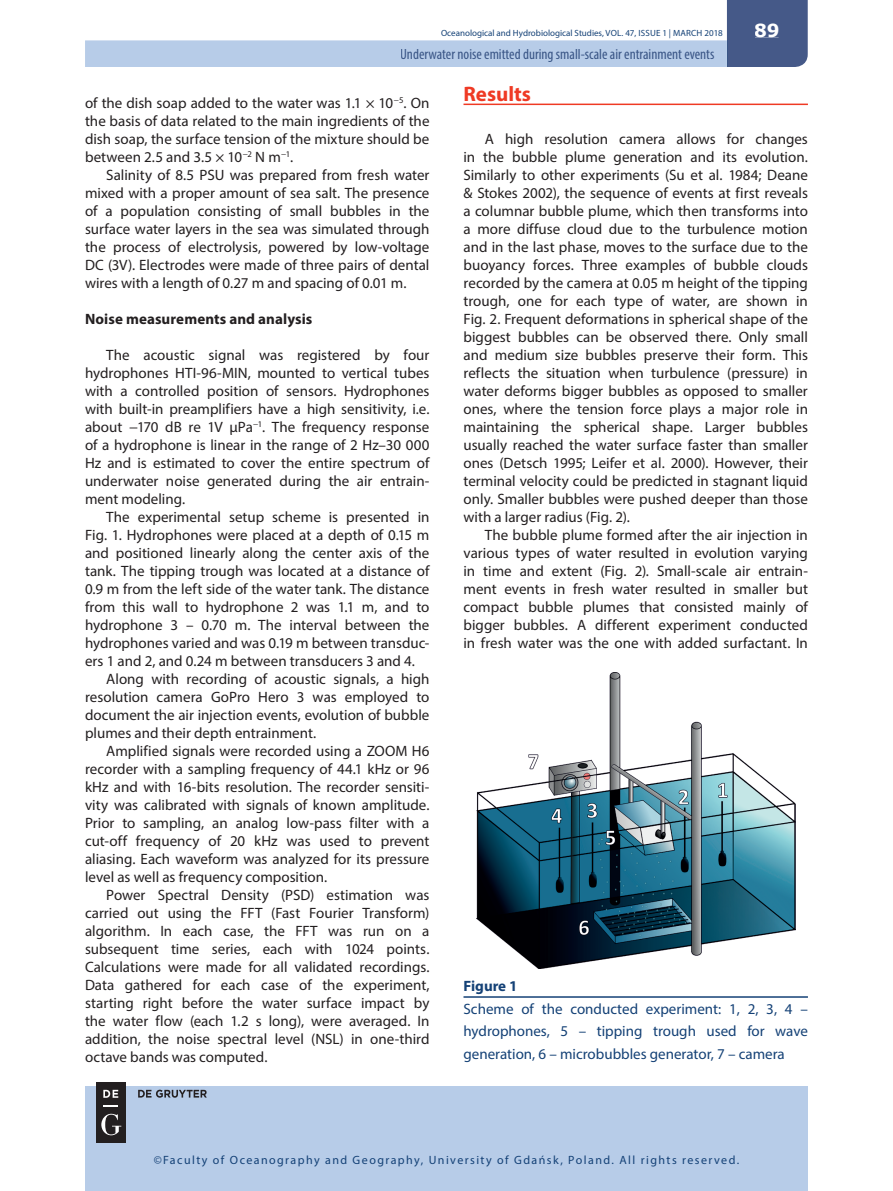
<style>
.page{position:relative;width:893px;height:1191px;background:#fff}
.page>*{position:absolute;margin:0;border:0;box-sizing:border-box;transform-origin:0 0}
.t1{font:700 21px "Myriad Pro";color:#ef3a24}
.t2{font:700 18px "Verdana";color:#fff}
.t3{font:15px/18px "Myriad Pro";color:#231f20;text-align:justify}
.t4{font:15px/22.5px "Myriad Pro";color:#144176;text-align:justify}
.t5{font:condensed 15px "Myriad Pro";color:#395586}
.t6{font:700 15px "Myriad Pro";letter-spacing:.005em;color:#231f20}
.t7{font:700 15px "Myriad Pro";color:#144176}
.t8{font:12px "Myriad Pro";letter-spacing:.12em;color:#144176}
.t9{font:9px "Myriad Pro";color:#144176}
</style>
<div class="page">
<div style="left:85px;top:1086px;width:723px;height:105px;background:#b7cce8"></div>
<svg style="left:85px;top:0;width:723px;height:67px"></svg>
<div style="left:755px;top:24px;width:24px;height:13px;background:#455988"></div>
<div style="left:401px;top:49px;width:313px;height:13px;background:#b7cce8"></div>
<div style="left:96px;top:1081px;width:30px;height:61px;background:#231f20"></div>
<svg style="left:103px;top:1105px;width:15px;height:1px"></svg>
<svg style="left:103px;top:1089px;width:15px;height:8px"></svg>
<svg style="left:101px;top:1113px;width:20px;height:22px"></svg>
<svg style="left:138px;top:1089px;width:69px;height:8px"></svg>
<hr style="left:463px;top:104px;width:345px;height:1px;background:#ef3a24">
<img style="left:476px;top:673px;width:319px;height:295px">
<hr style="left:463px;top:996px;width:345px;height:1px;background:#144176">
<p class="t9" style="left:441px;top:28px;width:283px">Oceanological and Hydrobiological Studies, VOL. 47, ISSUE 1 | MARCH 2018</p>
<p class="t5" style="left:400px;top:45px;width:316px">Underwater noise emitted during small-scale air entrainment events</p>
<p class="t2" style="left:754px;top:18px;width:27px">89</p>
<p class="t3" style="left:85px;top:94px;width:346px">of the dish soap added to the water was 1.1 × 10<sup>−5</sup>. On the basis of data related to the main ingredients of the dish soap, the surface tension of the mixture should be between 2.5 and 3.5 × 10<sup>−2</sup> N m<sup>−1</sup>.</p>
<p class="t3" style="left:85px;top:166px;width:346px;text-indent:21px">Salinity of 8.5 PSU was prepared from fresh water mixed with a proper amount of sea salt. The presence of a population consisting of small bubbles in the surface water layers in the sea was simulated through the process of electrolysis, powered by low-voltage DC (3V). Electrodes were made of three pairs of dental wires with a length of 0.27 m and spacing of 0.01 m.</p>
<p class="t6" style="left:85px;top:309px;width:229px">Noise measurements and analysis</p>
<p class="t3" style="left:85px;top:346px;width:346px;text-indent:21px">The acoustic signal was registered by four hydrophones HTI-96-MIN, mounted to vertical tubes with a controlled position of sensors. Hydrophones with built-in preamplifiers have a high sensitivity, i.e. about −170 dB re 1V µPa<sup>−1</sup>. The frequency response of a hydrophone is linear in the range of 2 Hz–30 000<br>Hz and is estimated to cover the entire spectrum of underwater noise generated during the air entrain&shy;ment modeling.</p>
<p class="t3" style="left:106px;top:508px;width:325px">The experimental setup scheme is presented in</p>
<p class="t3" style="left:85px;top:526px;width:346px">Fig. 1. Hydrophones were placed at a depth of 0.15 m</p>
<p class="t3" style="left:85px;top:544px;width:346px">and positioned linearly along the center axis of the</p>
<p class="t3" style="left:85px;top:562px;width:346px">tank. The tipping trough was located at a distance of</p>
<p class="t3" style="left:85px;top:580px;width:346px">0.9 m from the left side of the water tank. The distance</p>
<p class="t3" style="left:85px;top:598px;width:346px">from this wall to hydrophone 2 was 1.1 m, and to</p>
<p class="t3" style="left:85px;top:616px;width:346px">hydrophone 3 – 0.70 m. The interval between the</p>
<p class="t3" style="left:85px;top:634px;width:346px">hydrophones varied and was 0.19 m between transduc-</p>
<p class="t3" style="left:85px;top:652px;width:332px">ers 1 and 2, and 0.24 m between transducers 3 and 4.</p>
<p class="t3" style="left:106px;top:670px;width:325px">Along with recording of acoustic signals, a high</p>
<p class="t3" style="left:85px;top:688px;width:346px">resolution camera GoPro Hero 3 was employed to</p>
<p class="t3" style="left:85px;top:706px;width:346px">document the air injection events, evolution of bubble</p>
<p class="t3" style="left:85px;top:724px;width:233px">plumes and their depth entrainment.</p>
<p class="t3" style="left:106px;top:742px;width:325px">Amplified signals were recorded using a ZOOM H6</p>
<p class="t3" style="left:85px;top:760px;width:346px">recorder with a sampling frequency of 44.1 kHz or 96</p>
<p class="t3" style="left:85px;top:778px;width:346px">kHz and with 16-bits resolution. The recorder sensiti-</p>
<p class="t3" style="left:85px;top:796px;width:346px">vity was calibrated with signals of known amplitude.</p>
<p class="t3" style="left:85px;top:814px;width:346px">Prior to sampling, an analog low-pass filter with a</p>
<p class="t3" style="left:85px;top:832px;width:346px">cut-off frequency of 20 kHz was used to prevent</p>
<p class="t3" style="left:85px;top:850px;width:346px">aliasing. Each waveform was analyzed for its pressure</p>
<p class="t3" style="left:85px;top:868px;width:244px">level as well as frequency composition.</p>
<p class="t3" style="left:106px;top:886px;width:325px">Power Spectral Density (PSD) estimation was</p>
<p class="t3" style="left:85px;top:904px;width:346px">carried out using the FFT (Fast Fourier Transform)</p>
<p class="t3" style="left:85px;top:922px;width:346px">algorithm. In each case, the FFT was run on a</p>
<p class="t3" style="left:85px;top:940px;width:346px">subsequent time series, each with 1024 points.</p>
<p class="t3" style="left:85px;top:958px;width:346px">Calculations were made for all validated recordings.</p>
<p class="t3" style="left:85px;top:976px;width:346px">Data gathered for each case of the experiment,</p>
<p class="t3" style="left:85px;top:994px;width:346px">starting right before the water surface impact by</p>
<p class="t3" style="left:85px;top:1012px;width:346px">the water flow (each 1.2 s long), were averaged. In</p>
<p class="t3" style="left:85px;top:1030px;width:346px">addition, the noise spectral level (NSL) in one-third</p>
<p class="t3" style="left:85px;top:1048px;width:184px">octave bands was computed.</p>
<h1 class="t1" style="left:463px;top:80px;width:69px">Results</h1>
<p class="t3" style="left:463px;top:130px;width:346px;text-indent:21px">A high resolution camera allows for changes in the bubble plume generation and its evolution.<br>Similarly to other experiments (Su et al. 1984; Deane &amp; Stokes 2002), the sequence of events at first reveals a columnar bubble plume, which then transforms into a more diffuse cloud due to the turbulence motion and in the last phase, moves to the surface due to the buoyancy forces. Three examples of bubble clouds recorded by the camera at 0.05 m height of the tipping trough, one for each type of water, are shown in Fig. 2. Frequent deformations in spherical shape of the biggest bubbles can be observed there. Only small and medium size bubbles preserve their form. This reflects the situation when turbulence (pressure) in water deforms bigger bubbles as opposed to smaller ones, where the tension force plays a major role in maintaining the spherical shape. Larger bubbles usually reached the water surface faster than smaller ones (Detsch 1995; Leifer et al. 2000). However, their terminal velocity could be predicted in stagnant liquid only. Smaller bubbles were pushed deeper than those with a larger radius (Fig. 2).</p>
<p class="t3" style="left:463px;top:526px;width:346px;text-indent:21px">The bubble plume formed after the air injection in various types of water resulted in evolution varying in time and extent (Fig. 2). Small-scale air entrain&shy;ment events in fresh water resulted in smaller but compact bubble plumes that consisted mainly of bigger bubbles. A different experiment conducted in fresh water was the one with added surfactant. In</p>
<p class="t7" style="left:463px;top:976px;width:56px">Figure 1</p>
<p class="t4" style="left:463px;top:997px;width:346px">Scheme of the conducted experiment: 1, 2, 3, 4 – hydrophones, 5 – tipping trough used for wave generation, 6 – microbubbles generator, 7 – camera</p>
<p class="t8" style="left:154px;top:1152px;width:587px">©Faculty of Oceanography and Geography, University of Gdańsk, Poland. All rights reserved.</p>
</div>
